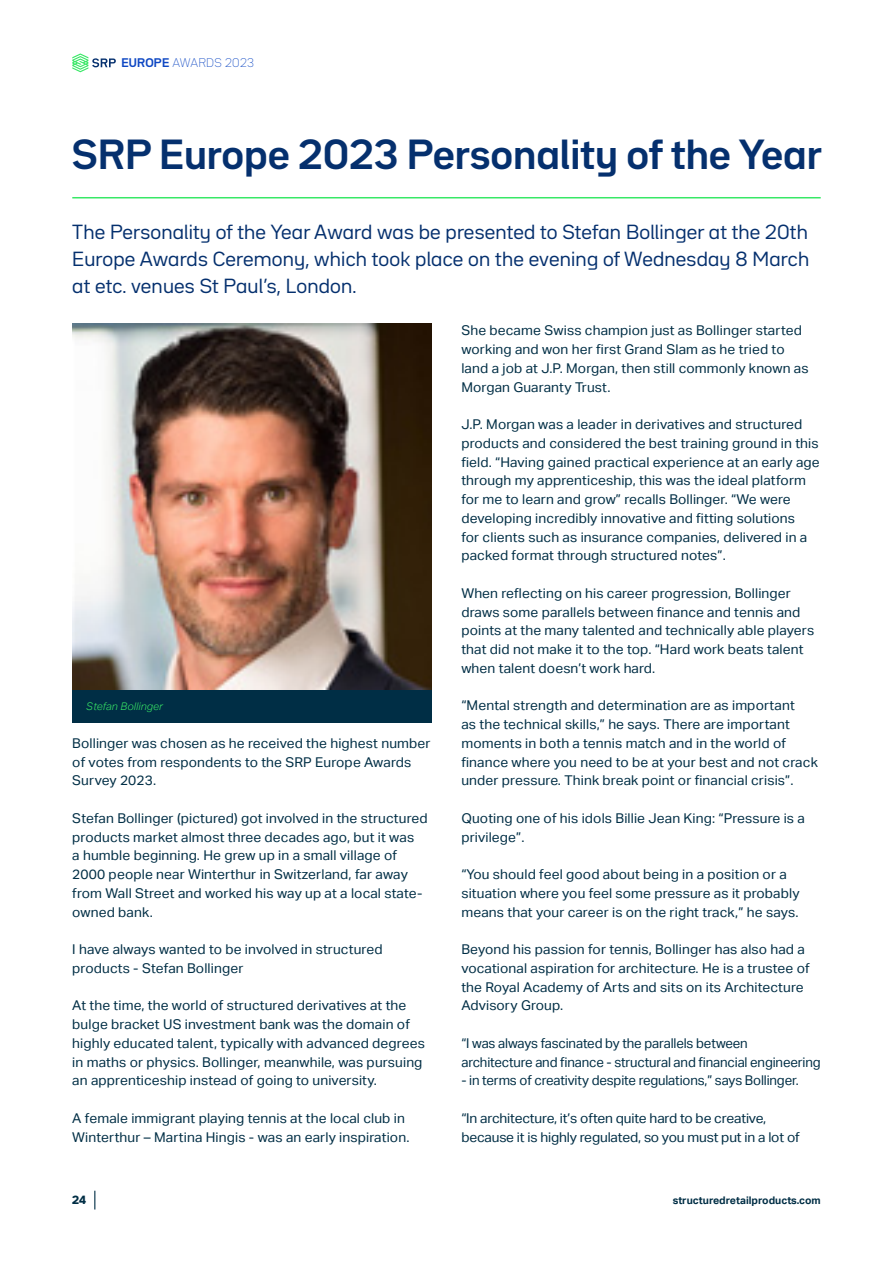
<style>
.page{position:relative;width:893px;height:1263px;background:#fff}
.page>*{position:absolute;margin:0;border:0;box-sizing:border-box;transform-origin:0 0}
.t1{font:700 37.05px "Bw Seido Raw";letter-spacing:.015em;color:#05306e}
.t2{font:18px/27px "Bw Seido Raw";letter-spacing:.01em;color:#05306e;text-align:justify}
.t3{font:13.5px/18.8px "Aktiv Grotesk";letter-spacing:.01em;color:#002e45}
.t4{font:13.5px/18.8px "Aktiv Grotesk";letter-spacing:-.01em;color:#002e45}
.t5{font:100 11.1px "Bw Seido Raw";letter-spacing:.02em;color:#0e47c3}
.t6{font:700 10.5px "Aktiv Grotesk";color:#002e45}
.t7{font:italic 300 10.5px "Aktiv Grotesk";letter-spacing:.01em;color:#38e866}
.t8{font:900 10.5px "Bw Seido Raw";color:#002e45}
.s1{font-weight:700}
</style>
<div class="page">
<svg style="left:72px;top:53px;width:44px;height:19px"></svg>
<svg style="left:94px;top:1191px;width:1px;height:18px"></svg>
<hr style="left:72px;top:197px;width:749px;height:1px;background:#38e866">
<img style="left:72px;top:323px;width:360px;height:367px">
<div style="left:72px;top:690px;width:360px;height:33px;background:#002e45"></div>
<p class="t5" style="left:121px;top:56px;width:134px"><span class="s1">EUROPE</span> AWARDS 2023</p>
<h1 class="t1" style="left:72px;top:130px;width:751px">SRP Europe 2023 Personality of the Year</h1>
<h2 class="t2" style="left:72px;top:218px;width:738px">The Personality of the Year Award was be presented to Stefan Bollinger at the 20th Europe Awards Ceremony, which took place on the evening of Wednesday 8 March at etc. venues St Paul’s, London.</h2>
<p class="t7" style="left:86px;top:700px;width:78px">Stefan Bollinger</p>
<p class="t3" style="left:72px;top:734px;width:360px">Bollinger was chosen as he received the highest number of votes from respondents to the SRP Europe Awards<br>Survey 2023.</p>
<p class="t3" style="left:72px;top:809px;width:357px">Stefan Bollinger (pictured) got involved in the structured products market almost three decades ago, but it was<br>a humble beginning. He grew up in a small village of 2000 people near Winterthur in Switzerland, far away from Wall Street and worked his way up at a local state&shy;owned bank.</p>
<p class="t3" style="left:72px;top:940px;width:312px">I have always wanted to be involved in structured products - Stefan Bollinger</p>
<p class="t3" style="left:72px;top:996px;width:354px">At the time, the world of structured derivatives at the bulge bracket US investment bank was the domain of highly educated talent, typically with advanced degrees in maths or physics. Bollinger, meanwhile, was pursuing an apprenticeship instead of going to university.</p>
<p class="t3" style="left:72px;top:1109px;width:339px">A female immigrant playing tennis at the local club in<br>Winterthur – Martina Hingis - was an early inspiration.</p>
<p class="t8" style="left:72px;top:1193px;width:15px">24</p>
<p class="t3" style="left:461px;top:321px;width:349px">She became Swiss champion just as Bollinger started working and won her first Grand Slam as he tried to land a job at J.P. Morgan, then still commonly known as Morgan Guaranty Trust.</p>
<p class="t3" style="left:461px;top:415px;width:360px">J.P. Morgan was a leader in derivatives and structured products and considered the best training ground in this field. “Having gained practical experience at an early age through my apprenticeship, this was the ideal platform for me to learn and grow” recalls Bollinger. “We were developing incredibly innovative and fitting solutions<br>for clients such as insurance companies, delivered in a packed format through structured notes”.</p>
<p class="t3" style="left:461px;top:584px;width:354px">When reflecting on his career progression, Bollinger draws some parallels between finance and tennis and points at the many talented and technically able players that did not make it to the top. “Hard work beats talent when talent doesn’t work hard.</p>
<p class="t3" style="left:461px;top:696px;width:358px">“Mental strength and determination are as important<br>as the technical skills,” he says. There are important moments in both a tennis match and in the world of finance where you need to be at your best and not crack under pressure. Think break point or financial crisis”.</p>
<p class="t3" style="left:461px;top:809px;width:345px">Quoting one of his idols Billie Jean King: “Pressure is a privilege”.</p>
<p class="t3" style="left:461px;top:865px;width:340px">“You should feel good about being in a position or a situation where you feel some pressure as it probably means that your career is on the right track,” he says.</p>
<p class="t3" style="left:461px;top:940px;width:350px">Beyond his passion for tennis, Bollinger has also had a vocational aspiration for architecture. He is a trustee of the Royal Academy of Arts and sits on its Architecture Advisory Group.</p>
<p class="t4" style="left:461px;top:1034px;width:361px">“I was always fascinated by the parallels between architecture and finance - structural and financial engineering</p>
<p class="t4" style="left:461px;top:1071px;width:339px">- in terms of creativity despite regulations,” says Bollinger.</p>
<p class="t4" style="left:461px;top:1109px;width:340px">“In architecture, it’s often quite hard to be creative, because it is highly regulated, so you must put in a lot of</p>
<p class="t6" style="left:673px;top:1194px;width:149px">structuredretailproducts.com</p>
</div>
